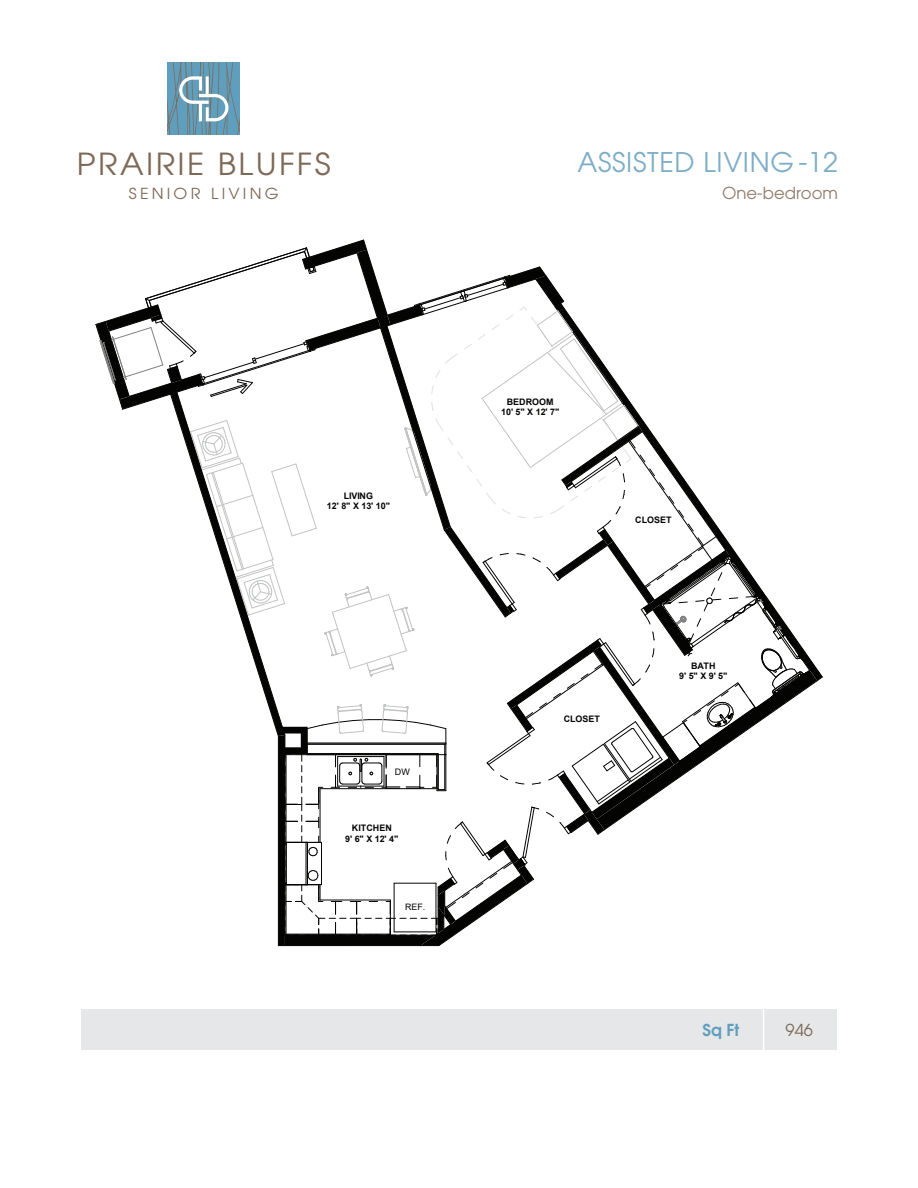
<style>
.page{position:relative;width:918px;height:1188px;background:#fff}
.page>*{position:absolute;margin:0;border:0;box-sizing:border-box;transform-origin:0 0}
.t1{font:30.3px "Avant Garde";letter-spacing:.075em;color:#7e6957;scale:1.05 1}
.t2{font:27px "Avant Garde";letter-spacing:.025em;color:#7dadc7}
.t3{font:16.5px "Avant Garde";color:#927e6e}
.t4{font:600 16.5px "Avant Garde";color:#5f9fbd}
.t5{font:16.5px "Avant Garde";color:#7e6957}
.t6{font:15.15px "Avant Garde";letter-spacing:.2em;color:#7e6957;scale:1.05 1}
.t7{font:700 9px/10.5px "Arial";color:#040503;text-align:center}
.t8{font:9px "Arial";color:#040503}
.t9{font:8.85px "Arial";color:#040503}
</style>
<div class="page">
<svg style="left:168px;top:63px;width:72px;height:72px;background:#74a2b7"></svg>
<svg style="left:95px;top:239px;width:728px;height:708px"></svg>
<div style="left:344px;top:490px;width:29px;height:11px;background:#fff"></div>
<div style="left:327px;top:501px;width:63px;height:11px;background:#fff"></div>
<div style="left:507px;top:396px;width:47px;height:11px;background:#fff"></div>
<div style="left:501px;top:407px;width:58px;height:10px;background:#fff"></div>
<div style="left:352px;top:823px;width:40px;height:10px;background:#fff"></div>
<div style="left:345px;top:833px;width:53px;height:11px;background:#fff"></div>
<div style="left:564px;top:713px;width:36px;height:11px;background:#fff"></div>
<div style="left:691px;top:661px;width:25px;height:10px;background:#fff"></div>
<div style="left:679px;top:671px;width:48px;height:11px;background:#fff"></div>
<div style="left:635px;top:514px;width:37px;height:11px;background:#fff"></div>
<div style="left:81px;top:1010px;width:756px;height:40px;background:#e6e7e9"></div>
<hr style="left:763px;top:1007px;width:1px;height:46px;background:#fff">
<h1 class="t1" style="left:77px;top:145px;width:243px">PRAIRIE BLUFFS</h1>
<h3 class="t6" style="left:129px;top:184px;width:144px">SENIOR LIVING</h3>
<h2 class="t2" style="left:577px;top:145px;width:262px">ASSISTED LIVING -12</h2>
<h3 class="t3" style="left:722px;top:183px;width:117px">One-bedroom</h3>
<p class="t7" style="left:327px;top:491px;width:64px">LIVING<br>12' 8" X 13' 10"</p>
<p class="t8" style="left:395px;top:766px;width:16px">DW</p>
<p class="t7" style="left:345px;top:823px;width:55px">KITCHEN<br>9' 6" X 12' 4"</p>
<p class="t9" style="left:405px;top:901px;width:22px">REF.</p>
<p class="t7" style="left:501px;top:396px;width:59px">BEDROOM<br>10' 5" X 12' 7"</p>
<p class="t7" style="left:635px;top:514px;width:38px">CLOSET</p>
<p class="t7" style="left:564px;top:714px;width:38px">CLOSET</p>
<p class="t7" style="left:679px;top:661px;width:50px">BATH<br>9' 5" X 9' 5"</p>
<h3 class="t4" style="left:703px;top:1019px;width:38px">Sq Ft</h3>
<h3 class="t5" style="left:786px;top:1020px;width:29px">946</h3>
</div>
